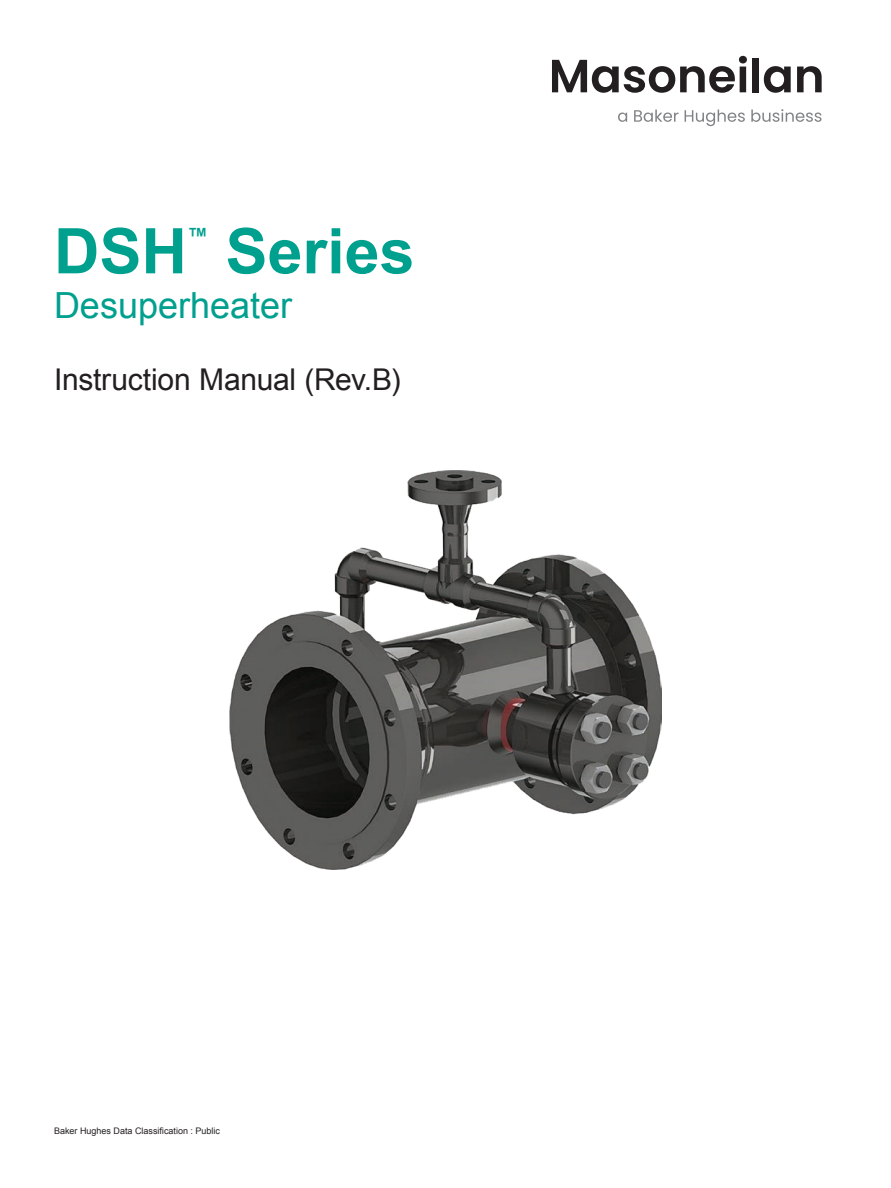
<style>
.page{position:relative;width:891px;height:1188px;background:#fff}
.page>*{position:absolute;margin:0;border:0;box-sizing:border-box;transform-origin:0 0}
.Cover_Heading{font:700 63px "Arial";color:#00a08f}
.Cover_Subheading{font:36px "Arial";color:#00a08f}
.Cover_Revision{font:30px "Arial";letter-spacing:-.01em;color:#231f20}
.Cover_Heading-2{font:700 21px "Arial";color:#00a08f}
.t1{font:9px "Arial";color:#231f20}
</style>
<div class="page">
<img style="left:229px;top:471px;width:433px;height:398px">
<svg style="left:552px;top:56px;width:195px;height:37px"></svg>
<div style="left:753px;top:58px;width:6px;height:34px;background:#231f20"></div>
<svg style="left:764px;top:66px;width:27px;height:27px"></svg>
<svg style="left:797px;top:66px;width:25px;height:26px"></svg>
<svg style="left:618px;top:113px;width:9px;height:9px"></svg>
<svg style="left:634px;top:110px;width:44px;height:12px"></svg>
<svg style="left:685px;top:110px;width:60px;height:16px"></svg>
<svg style="left:751px;top:109px;width:71px;height:13px"></svg>
<p class="Cover_Heading" style="left:54px;top:210px;width:134px">DSH</p>
<p class="Cover_Heading-2" style="left:187px;top:222px;width:22px">™</p>
<p class="Cover_Heading" style="left:226px;top:210px;width:191px">Series</p>
<p class="Cover_Subheading" style="left:54px;top:282px;width:240px">Desuperheater</p>
<p class="Cover_Revision" style="left:54px;top:360px;width:348px">Instruction Manual (Rev.B)</p>
<p class="t1" style="left:54px;top:1125px;width:168px">Baker Hughes Data Classification : Public</p>
</div>
